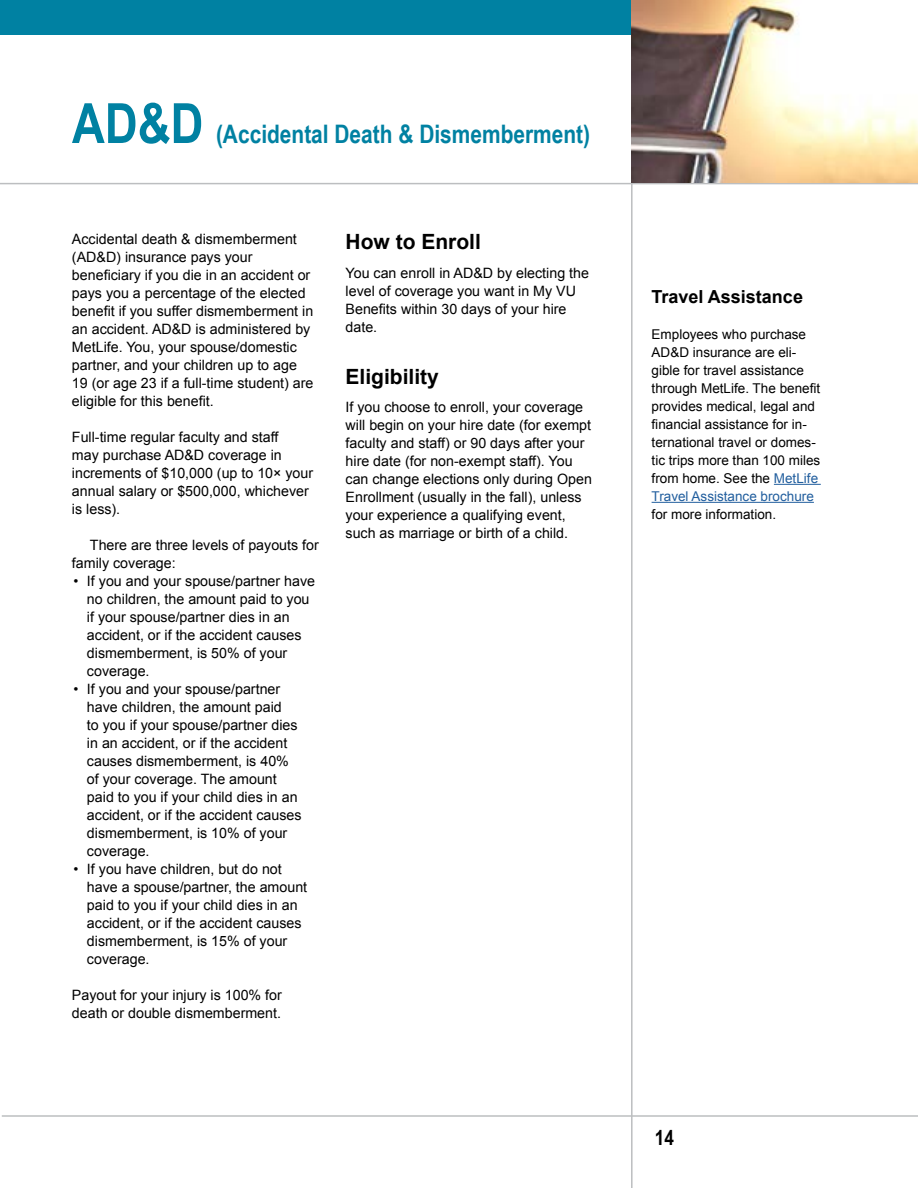
<style>
.page{position:relative;width:918px;height:1188px;background:#fff}
.page>*{position:absolute;margin:0;border:0;box-sizing:border-box;transform-origin:0 0}
.t1{font:700 25.5px "Arial Narrow";color:#0081a2}
.t2{font:700 21px "Arial";color:#000}
.t3{font:700 21px "Arial Narrow";color:#000}
.t4{font:700 18px "Arial";color:#000}
.t5{font:14.25px/18px "Arial";color:#000}
.t6{font:13.5px/18px "Arial";color:#000}
.s1{font-size:55.5px}
.s2{color:#215e9e}
</style>
<div class="page">
<hr style="left:2px;top:1115px;width:916px;height:2px;background:#bcbec0">
<hr style="left:631px;top:0;width:2px;height:1188px;background:#bcbec0">
<hr style="left:0;top:183px;width:918px;height:1px;background:#bcbec0">
<div style="left:0;top:0;width:631px;height:35px;background:#0081a2"></div>
<img style="left:632px;top:0;width:286px;height:183px">
<hr style="left:774px;top:484px;width:47px;height:1px;background:#215e9e">
<hr style="left:652px;top:502px;width:162px;height:1px;background:#215e9e">
<h1 class="t1" style="left:72px;top:115px;width:520px"><span class="s1">AD&amp;D</span> (Accidental Death &amp; Dismemberment)</h1>
<p class="t5" style="left:72px;top:231px;width:243px">Accidental death &amp; dismemberment (AD&amp;D) insurance pays your beneficiary if you die in an accident or pays you a percentage of the elected benefit if you suffer dismemberment in an accident. AD&amp;D is administered by MetLife. You, your spouse/domestic partner, and your children up to age 19 (or age 23 if a full-time student) are eligible for this benefit.</p>
<p class="t5" style="left:72px;top:428px;width:243px">Full-time regular faculty and staff<br>may purchase AD&amp;D coverage in increments of $10,000 (up to 10× your annual salary or $500,000, whichever is less).</p>
<p class="t5" style="left:72px;top:536px;width:248px;text-indent:18px">There are three levels of payouts for family coverage:</p>
<p class="t5" style="left:87px;top:572px;width:230px;text-indent:-13px">• If you and your spouse/partner have no children, the amount paid to you if your spouse/partner dies in an accident, or if the accident causes dismemberment, is 50% of your coverage.</p>
<p class="t5" style="left:87px;top:680px;width:216px;text-indent:-13px">• If you and your spouse/partner have children, the amount paid<br>to you if your spouse/partner dies in an accident, or if the accident causes dismemberment, is 40% of your coverage. The amount paid to you if your child dies in an accident, or if the accident causes dismemberment, is 10% of your coverage.</p>
<p class="t5" style="left:87px;top:860px;width:222px;text-indent:-13px">• If you have children, but do not have a spouse/partner, the amount paid to you if your child dies in an accident, or if the accident causes dismemberment, is 15% of your coverage.</p>
<p class="t5" style="left:72px;top:986px;width:211px">Payout for your injury is 100% for death or double dismemberment.</p>
<h2 class="t2" style="left:346px;top:228px;width:137px">How to Enroll</h2>
<p class="t5" style="left:346px;top:264px;width:245px">You can enroll in AD&amp;D by electing the level of coverage you want in My VU<br>Benefits within 30 days of your hire date.</p>
<h2 class="t2" style="left:346px;top:363px;width:95px">Eligibility</h2>
<p class="t5" style="left:346px;top:399px;width:248px">If you choose to enroll, your coverage will begin on your hire date (for exempt faculty and staff) or 90 days after your hire date (for non-exempt staff). You can change elections only during Open Enrollment (usually in the fall), unless your experience a qualifying event, such as marriage or birth of a child.</p>
<p class="t4" style="left:652px;top:285px;width:153px">Travel Assistance</p>
<p class="t6" style="left:652px;top:325px;width:170px">Employees who purchase<br>AD&amp;D insurance are eli&shy;gible for travel assistance through MetLife. The benefit provides medical, legal and financial assistance for in&shy;ternational travel or domes&shy;tic trips more than 100 miles from home. See the <span class="s2">MetLife<br>Travel Assistance brochure</span></p>
<p class="t6" style="left:652px;top:505px;width:126px">for more information.</p>
<h2 class="t3" style="left:655px;top:1122px;width:21px">14</h2>
</div>
